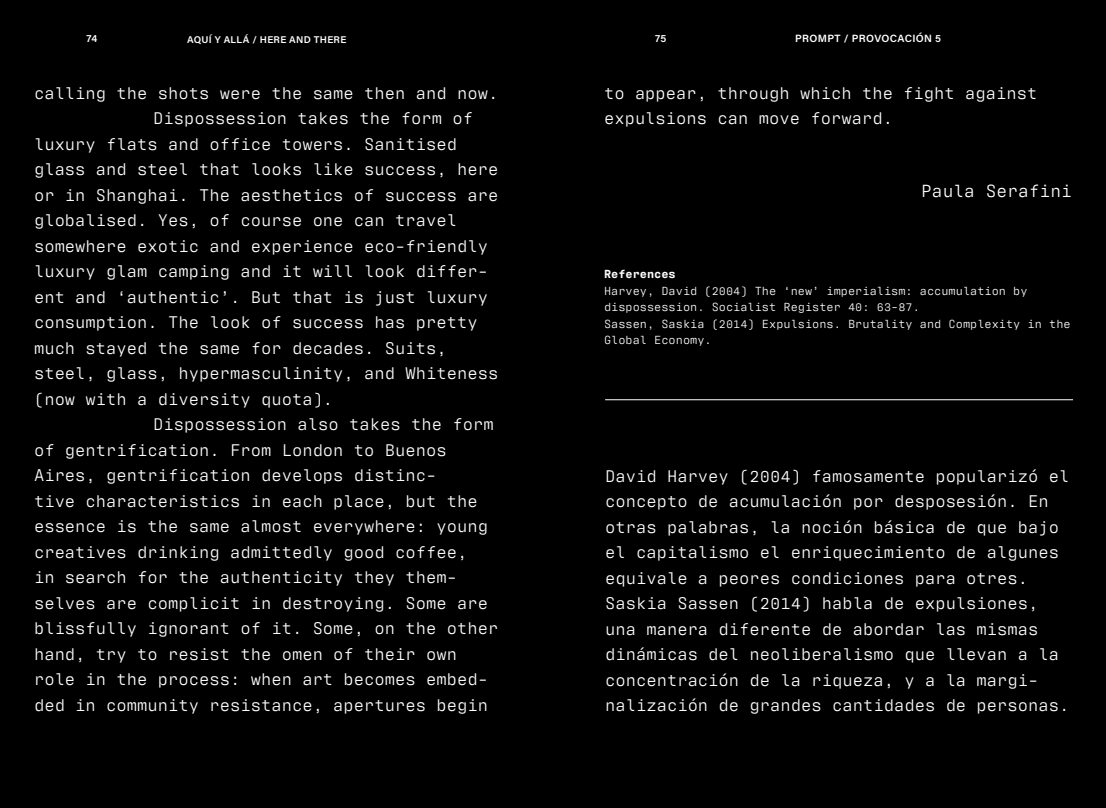
<style>
.page{position:relative;width:1106px;height:808px;background:#000}
.page>*{position:absolute;margin:0;border:0;box-sizing:border-box;transform-origin:0 0}
.t1{font:18px "Antarctican Mono";color:#fff}
.t2{font:17.25px/25.5px "Antarctican Mono";color:#fff}
.t3{font:12px/16.5px "Antarctican Mono";color:#fff}
.t4{font:700 12px "Antarctican Mono";color:#fff}
.t5{font:600 10.5px "Acumin Pro";letter-spacing:.03em;color:#fff}
.t6{font:600 9.75px "Acumin Pro";letter-spacing:.035em;color:#fff}
</style>
<div class="page">
<hr style="left:605px;top:399px;width:468px;height:1px;background:#fff">
<p class="t5" style="left:86px;top:31px;width:12px">74</p>
<p class="t6" style="left:187px;top:33px;width:161px">AQUÍ Y ALLÁ / HERE AND THERE</p>
<p class="t5" style="left:655px;top:31px;width:13px">75</p>
<p class="t5" style="left:795px;top:31px;width:147px">PROMPT / PROVOCACIÓN 5</p>
<p class="t2" style="left:34px;top:79px;width:466px">calling the shots were the same then and now.</p>
<p class="t2" style="left:153px;top:104px;width:321px">Dispossession takes the form of</p>
<p class="t2" style="left:34px;top:130px;width:424px">luxury flats and office towers. Sanitised</p>
<p class="t2" style="left:34px;top:155px;width:466px">glass and steel that looks like success, here</p>
<p class="t2" style="left:34px;top:181px;width:466px">or in Shanghai. The aesthetics of success are</p>
<p class="t2" style="left:34px;top:206px;width:424px">globalised. Yes, of course one can travel</p>
<p class="t2" style="left:34px;top:232px;width:455px">somewhere exotic and experience eco-friendly</p>
<p class="t2" style="left:34px;top:257px;width:455px">luxury glam camping and it will look differ-</p>
<p class="t2" style="left:34px;top:283px;width:455px">ent and ‘authentic’. But that is just luxury</p>
<p class="t2" style="left:34px;top:308px;width:445px">consumption. The look of success has pretty</p>
<p class="t2" style="left:34px;top:334px;width:414px">much stayed the same for decades. Suits,</p>
<p class="t2" style="left:34px;top:359px;width:466px">steel, glass, hypermasculinity, and Whiteness</p>
<p class="t2" style="left:34px;top:385px;width:301px">(now with a diversity quota).</p>
<p class="t2" style="left:153px;top:410px;width:342px">Dispossession also takes the form</p>
<p class="t2" style="left:34px;top:436px;width:414px">of gentrification. From London to Buenos</p>
<p class="t2" style="left:34px;top:461px;width:404px">Aires, gentrification develops distinc-</p>
<p class="t2" style="left:34px;top:486px;width:445px">tive characteristics in each place, but the</p>
<p class="t2" style="left:34px;top:512px;width:455px">essence is the same almost everywhere: young</p>
<p class="t2" style="left:34px;top:537px;width:435px">creatives drinking admittedly good coffee,</p>
<p class="t2" style="left:34px;top:563px;width:424px">in search for the authenticity they them-</p>
<p class="t2" style="left:34px;top:588px;width:455px">selves are complicit in destroying. Some are</p>
<p class="t2" style="left:34px;top:614px;width:466px">blissfully ignorant of it. Some, on the other</p>
<p class="t2" style="left:34px;top:639px;width:424px">hand, try to resist the omen of their own</p>
<p class="t2" style="left:34px;top:665px;width:455px">role in the process: when art becomes embed-</p>
<p class="t2" style="left:34px;top:690px;width:455px">ded in community resistance, apertures begin</p>
<p class="t2" style="left:604px;top:78px;width:435px">to appear, through which the fight against expulsions can move forward.</p>
<p class="t1" style="left:921px;top:177px;width:152px">Paula Serafini</p>
<p class="t4" style="left:604px;top:265px;width:73px">References</p>
<p class="t3" style="left:604px;top:281px;width:468px">Harvey, David (2004) The ‘new’ imperialism: accumulation by dispossession. Socialist Register 40: 63-87.<br>Sassen, Saskia (2014) Expulsions. Brutality and Complexity in the Global Economy.</p>
<p class="t2" style="left:605px;top:461px;width:466px">David Harvey (2004) famosamente popularizó el concepto de acumulación por desposesión. En otras palabras, la noción básica de que bajo el capitalismo el enriquecimiento de algunes equivale a peores condiciones para otres.<br>Saskia Sassen (2014) habla de expulsiones, una manera diferente de abordar las mismas dinámicas del neoliberalismo que llevan a la concentración de la riqueza, y a la margi&shy;nalización de grandes cantidades de personas.</p>
</div>
